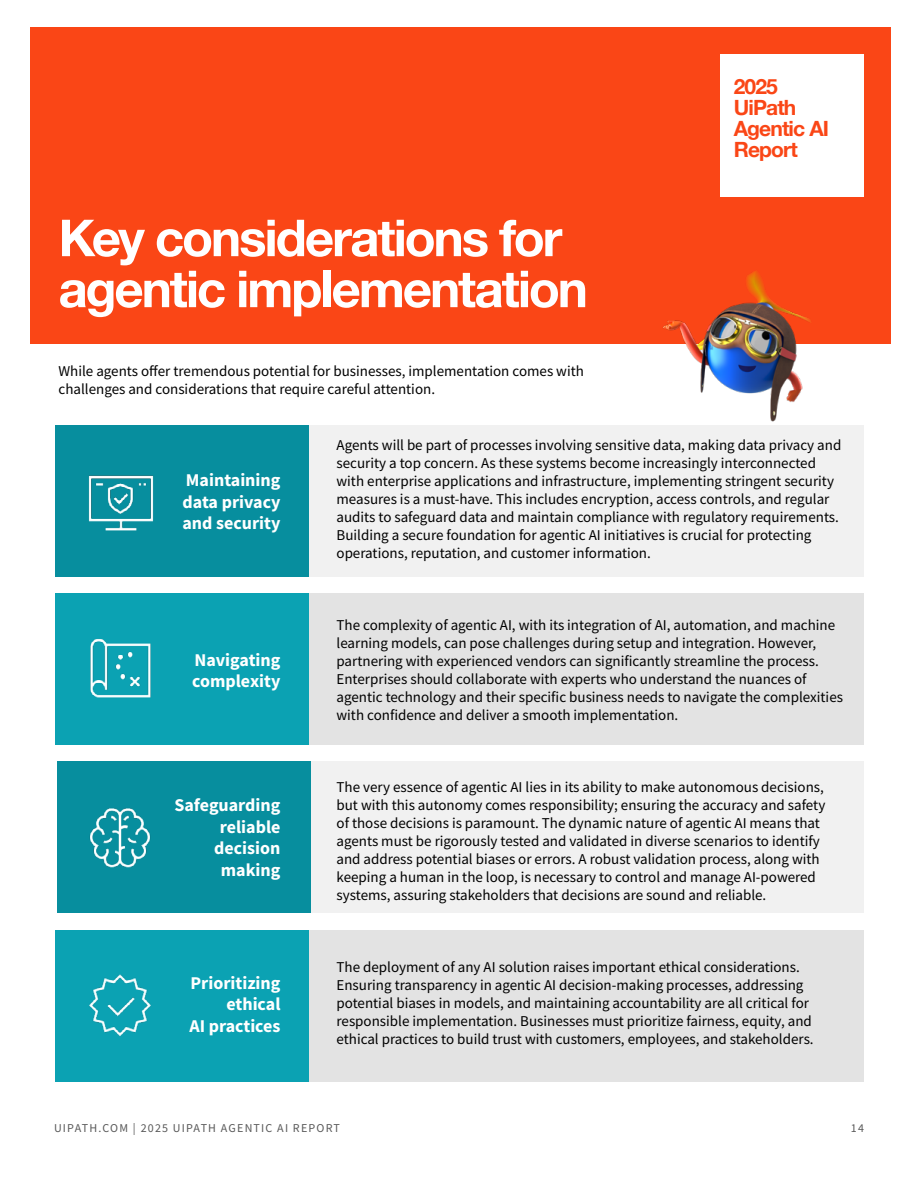
<style>
.page{position:relative;width:918px;height:1188px;background:#fff}
.page>*{position:absolute;margin:0;border:0;box-sizing:border-box;transform-origin:0 0}
.t1{font:700 51px/51px "Helvetica Neue";letter-spacing:-.04em;color:#fff}
.t2{font:700 21px/21px "Helvetica Neue";letter-spacing:-.04em;color:#fa4616}
.t3{font:700 18px/21.6px "Source Sans Pro";color:#fff;text-align:right}
.t4{font:15px/18px "Source Sans Pro";color:#000}
.t5{font:12px "Source Sans Pro";letter-spacing:.1em;color:#595959}
</style>
<div class="page">
<div style="left:299px;top:425px;width:565px;height:152px;background:#f1f1f1"></div>
<div style="left:299px;top:593px;width:565px;height:152px;background:#e3e3e3"></div>
<div style="left:299px;top:761px;width:565px;height:152px;background:#f1f1f1"></div>
<div style="left:299px;top:930px;width:565px;height:152px;background:#e3e3e3"></div>
<div style="left:30px;top:27px;width:861px;height:316px;background:#fa4616"></div>
<img style="left:651px;top:271px;width:173px;height:151px">
<div style="left:56px;top:425px;width:253px;height:152px;background:#078e9e"></div>
<img style="left:88px;top:475px;width:66px;height:56px">
<div style="left:56px;top:593px;width:253px;height:152px;background:#0ba2b3"></div>
<img style="left:90px;top:639px;width:61px;height:59px">
<div style="left:57px;top:761px;width:253px;height:152px;background:#078e9e"></div>
<img style="left:89px;top:808px;width:62px;height:60px">
<div style="left:56px;top:930px;width:253px;height:152px;background:#0ba2b3"></div>
<img style="left:89px;top:974px;width:62px;height:63px">
<div style="left:720px;top:54px;width:144px;height:143px;background:#fff"></div>
<h1 class="t1" style="left:58px;top:214px;width:531px">Key considerations for agentic implementation</h1>
<p class="t4" style="left:58px;top:361px;width:527px">While agents offer tremendous potential for businesses, implementation comes with challenges and considerations that require careful attention.</p>
<h2 class="t2" style="left:734px;top:77px;width:97px">2025<br>UiPath<br>Agentic AI<br>Report</h2>
<p class="t3" style="left:182px;top:469px;width:100px;text-align:justify">Maintaining data privacy and security</p>
<p class="t3" style="left:192px;top:649px;width:90px;text-align:left">Navigating complexity</p>
<p class="t3" style="left:174px;top:794px;width:108px">Safeguarding reliable decision making</p>
<p class="t3" style="left:189px;top:972px;width:93px">Prioritizing ethical<br>AI practices</p>
<p class="t4" style="left:337px;top:436px;width:506px">Agents will be part of processes involving sensitive data, making data privacy and security a top concern. As these systems become increasingly interconnected with enterprise applications and infrastructure, implementing stringent security measures is a must-have. This includes encryption, access controls, and regular audits to safeguard data and maintain compliance with regulatory requirements.<br>Building a secure foundation for agentic AI initiatives is crucial for protecting operations, reputation, and customer information.</p>
<p class="t4" style="left:337px;top:616px;width:508px">The complexity of agentic AI, with its integration of AI, automation, and machine learning models, can pose challenges during setup and integration. However, partnering with experienced vendors can significantly streamline the process.<br>Enterprises should collaborate with experts who understand the nuances of agentic technology and their specific business needs to navigate the complexities with confidence and deliver a smooth implementation.</p>
<p class="t4" style="left:337px;top:778px;width:490px">The very essence of agentic AI lies in its ability to make autonomous decisions, but with this autonomy comes responsibility; ensuring the accuracy and safety of those decisions is paramount. The dynamic nature of agentic AI means that agents must be rigorously tested and validated in diverse scenarios to identify and address potential biases or errors. A robust validation process, along with keeping a human in the loop, is necessary to control and manage AI-powered systems, assuring stakeholders that decisions are sound and reliable.</p>
<p class="t4" style="left:337px;top:958px;width:479px">The deployment of any AI solution raises important ethical considerations.<br>Ensuring transparency in agentic AI decision-making processes, addressing potential biases in models, and maintaining accountability are all critical for responsible implementation. Businesses must prioritize fairness, equity, and ethical practices to build trust with customers, employees, and stakeholders.</p>
<p class="t5" style="left:54px;top:1121px;width:287px">UIPATH.COM | 2025 UIPATH AGENTIC AI REPORT</p>
<p class="t5" style="left:851px;top:1121px;width:15px">14</p>
</div>
